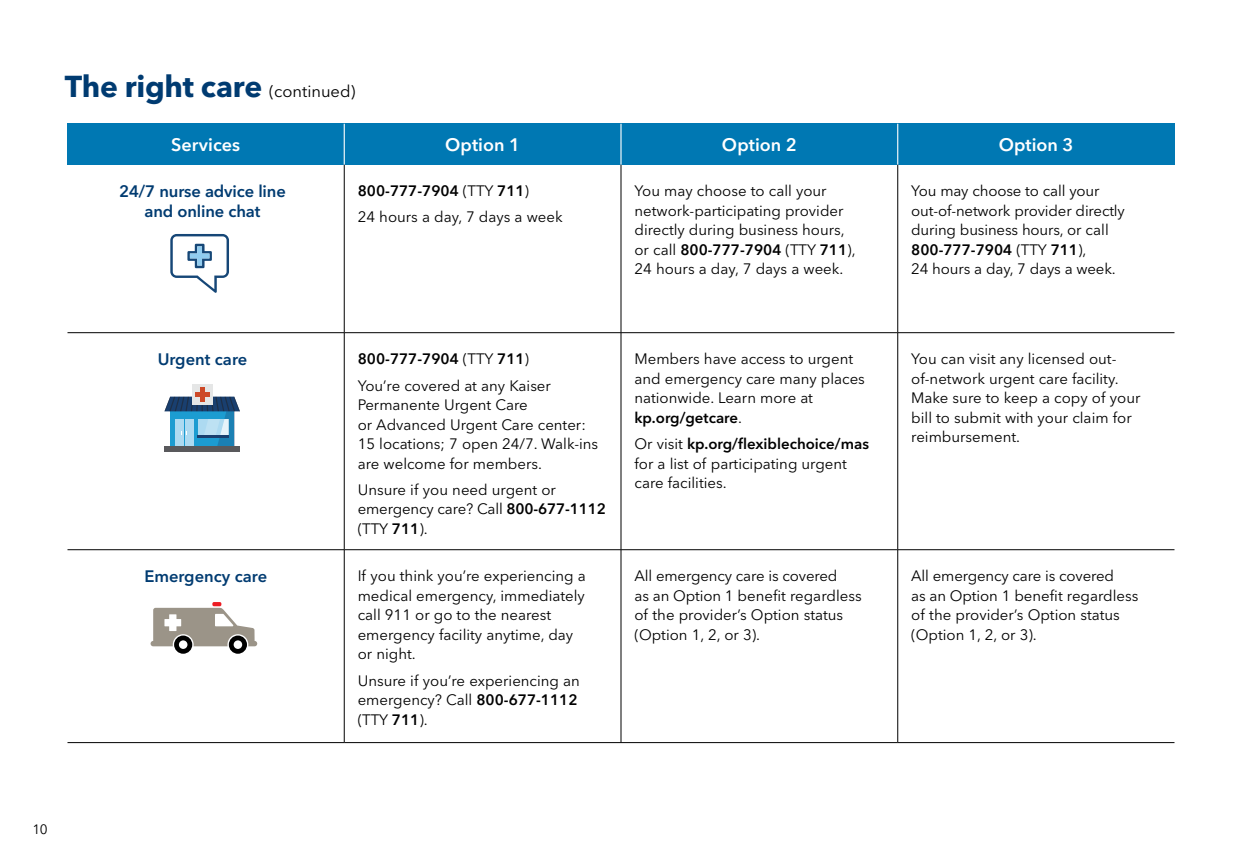
<style>
.page{position:relative;width:1242px;height:864px;background:#fff}
.page>*{position:absolute;margin:0;border:0;box-sizing:border-box;transform-origin:0 0}
.t1{font:700 30px "Avenir Next LT Pro";letter-spacing:-.01em;color:#003b71}
.t2{font:600 18px "Avenir Next LT Pro";color:#fff}
.t3{font:600 16.5px/19.5px "Avenir Next LT Pro";letter-spacing:-.01em;color:#003b71;text-align:center}
.t4{font:15px/19.5px "Avenir Next LT Pro";color:#000}
.t5{font:13.5px "Avenir Next LT Pro";color:#000}
.s1{font-weight:400;font-size:16.5px;color:#000}
.s2{font-weight:600}
</style>
<div class="page">
<div style="left:68px;top:124px;width:276px;height:41px;background:#0078b3"></div>
<div style="left:344px;top:124px;width:277px;height:41px;background:#0078b3"></div>
<div style="left:621px;top:124px;width:277px;height:41px;background:#0078b3"></div>
<div style="left:898px;top:124px;width:276px;height:41px;background:#0078b3"></div>
<hr style="left:344px;top:124px;width:1px;height:41px;background:#fff">
<hr style="left:620px;top:124px;width:2px;height:41px;background:#fff">
<hr style="left:897px;top:124px;width:1px;height:41px;background:#fff">
<hr style="left:344px;top:333px;width:1px;height:217px;background:#000">
<hr style="left:621px;top:333px;width:1px;height:217px;background:#000">
<hr style="left:344px;top:550px;width:1px;height:192px;background:#000">
<hr style="left:621px;top:550px;width:1px;height:192px;background:#000">
<hr style="left:68px;top:549px;width:276px;height:1px;background:#000">
<hr style="left:68px;top:742px;width:276px;height:1px;background:#000">
<hr style="left:344px;top:742px;width:277px;height:1px;background:#000">
<hr style="left:621px;top:742px;width:277px;height:1px;background:#000">
<hr style="left:898px;top:742px;width:276px;height:1px;background:#000">
<hr style="left:68px;top:332px;width:276px;height:1px;background:#000">
<hr style="left:344px;top:332px;width:277px;height:1px;background:#000">
<hr style="left:621px;top:332px;width:277px;height:1px;background:#000">
<hr style="left:898px;top:332px;width:276px;height:1px;background:#000">
<hr style="left:344px;top:549px;width:277px;height:1px;background:#000">
<hr style="left:621px;top:549px;width:277px;height:1px;background:#000">
<hr style="left:898px;top:549px;width:276px;height:1px;background:#000">
<hr style="left:897px;top:165px;width:1px;height:168px;background:#000">
<hr style="left:897px;top:333px;width:1px;height:217px;background:#000">
<hr style="left:897px;top:550px;width:1px;height:192px;background:#000">
<hr style="left:344px;top:165px;width:1px;height:168px;background:#000">
<hr style="left:621px;top:165px;width:1px;height:168px;background:#000">
<svg style="left:170px;top:234px;width:59px;height:59px"></svg>
<svg style="left:164px;top:397px;width:76px;height:49px;background:#659fc1"></svg>
<div style="left:164px;top:446px;width:76px;height:5px;background:#59595c"></div>
<div style="left:192px;top:384px;width:21px;height:21px;background:#e5e6e6"></div>
<hr style="left:200px;top:387px;width:4px;height:15px;background:#cd4927">
<hr style="left:195px;top:393px;width:15px;height:4px;background:#cd4927">
<svg style="left:151px;top:602px;width:106px;height:52px"></svg>
<h1 class="t1" style="left:65px;top:68px;width:292px">The right care <span class="s1">(continued)</span></h1>
<p class="t2" style="left:171px;top:134px;width:71px">Services</p>
<p class="t2" style="left:445px;top:134px;width:76px">Option 1</p>
<p class="t2" style="left:722px;top:134px;width:76px">Option 2</p>
<p class="t2" style="left:999px;top:134px;width:76px">Option 3</p>
<p class="t3" style="left:119px;top:182px;width:168px">24/7 nurse advice line and online chat</p>
<p class="t4" style="left:358px;top:178px;width:207px;line-height:26.2px"><span class="s2">800-777-7904</span> (TTY <span class="s2">711</span>)<br>24 hours a day, 7 days a week</p>
<p class="t4" style="left:634px;top:181px;width:223px">You may choose to call your network-participating provider directly during business hours, or call <span class="s2">800-777-7904</span> (TTY <span class="s2">711</span>),<br>24 hours a day, 7 days a week.</p>
<p class="t4" style="left:911px;top:181px;width:215px">You may choose to call your out-of-network provider directly during business hours, or call<br><span class="s2">800-777-7904</span> (TTY <span class="s2">711</span>),<br>24 hours a day, 7 days a week.</p>
<p class="t3" style="left:158px;top:350px;width:91px">Urgent care</p>
<p class="t4" style="left:358px;top:346px;width:195px;line-height:26.2px"><span class="s2">800-777-7904</span> (TTY <span class="s2">711</span>)<br>You’re covered at any Kaiser</p>
<p class="t4" style="left:358px;top:395px;width:242px">Permanente Urgent Care<br>or Advanced Urgent Care center:<br>15 locations; 7 open 24/7. Walk-ins are welcome for members.</p>
<p class="t4" style="left:358px;top:480px;width:250px">Unsure if you need urgent or emergency care? Call <span class="s2">800-677-1112 </span>(TTY <span class="s2">711</span>).</p>
<p class="t3" style="left:144px;top:567px;width:124px">Emergency care</p>
<p class="t4" style="left:358px;top:566px;width:230px">If you think you’re experiencing a medical emergency, immediately call 911 or go to the nearest emergency facility anytime, day or night.</p>
<p class="t4" style="left:358px;top:671px;width:224px">Unsure if you’re experiencing an emergency? Call <span class="s2">800-677-1112 </span>(TTY <span class="s2">711</span>).</p>
<p class="t4" style="left:634px;top:349px;width:232px">Members have access to urgent and emergency care many places nationwide. Learn more at <span class="s2">kp.org/getcare</span>.</p>
<p class="t4" style="left:634px;top:434px;width:236px">Or visit <span class="s2">kp.org/flexiblechoice/mas </span>for a list of participating urgent care facilities.</p>
<p class="t4" style="left:911px;top:349px;width:231px">You can visit any licensed out&shy;of-network urgent care facility.<br>Make sure to keep a copy of your bill to submit with your claim for reimbursement.</p>
<p class="t4" style="left:634px;top:566px;width:229px">All emergency care is covered<br>as an Option 1 benefit regardless of the provider’s Option status (Option 1, 2, or 3).</p>
<p class="t4" style="left:911px;top:566px;width:229px">All emergency care is covered<br>as an Option 1 benefit regardless of the provider’s Option status (Option 1, 2, or 3).</p>
<p class="t5" style="left:32px;top:821px;width:17px">10</p>
</div>
